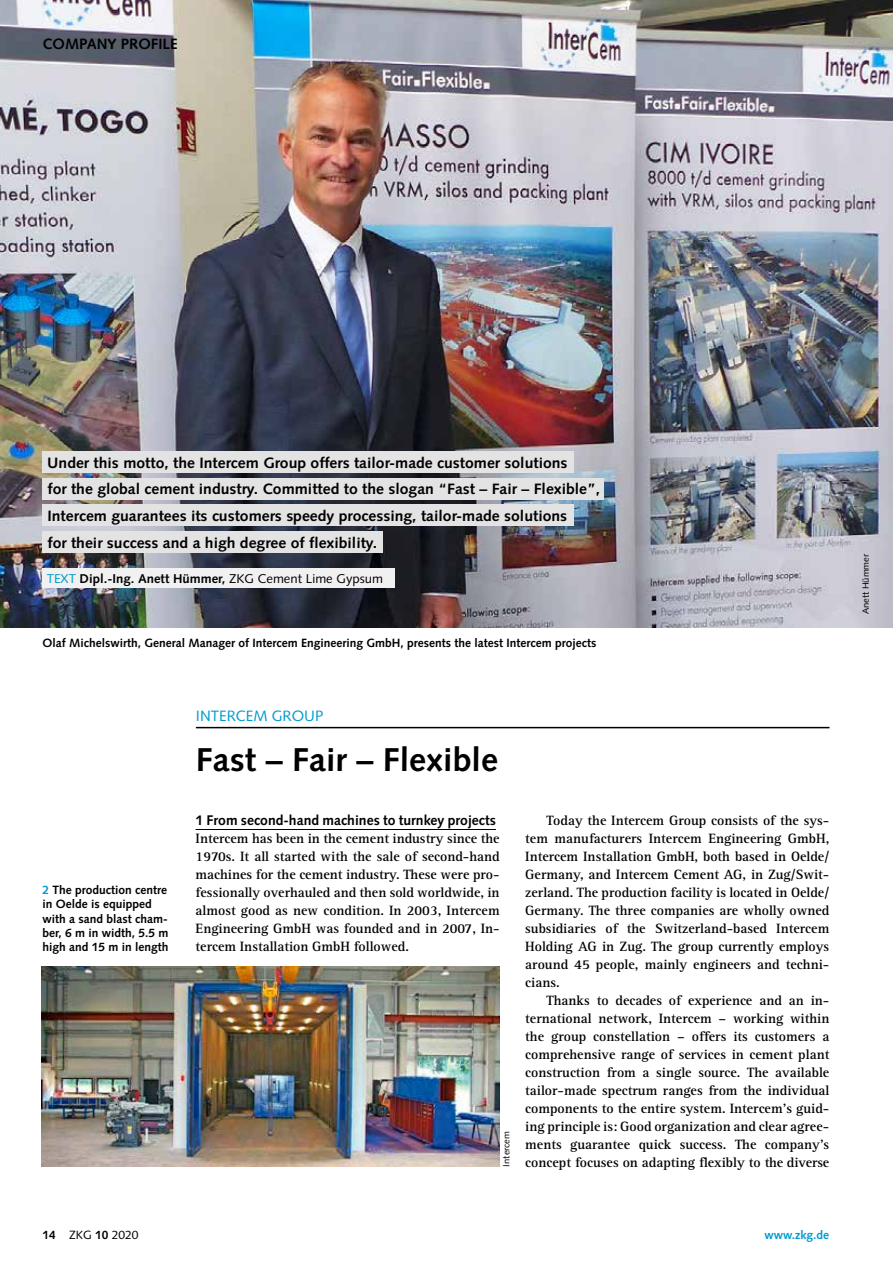
<style>
.page{position:relative;width:893px;height:1263px;background:#fff}
.page>*{position:absolute;margin:0;border:0;box-sizing:border-box;transform-origin:0 0}
.t1{font:700 33px "Syntax LT Std";color:#000}
.t2{font:700 15px/26.7px "Syntax LT Std";color:#000;scale:1.05 1}
.t3{font:700 15px "Syntax LT Std";color:#000}
.t4{font:15px "Syntax LT Std";color:#009bcf}
.t5{font:700 13.95px/18px "Rotis Serif Std";color:#000;text-align:justify}
.t6{font:700 13.95px "Syntax LT Std";color:#000}
.t7{font:700 12.75px "Syntax LT Std";color:#000}
.t8{font:700 12px/14.4px "Syntax LT Std";color:#000}
.t9{font:12px "Syntax LT Std";color:#000}
.t10{font:700 12px "Syntax LT Std";color:#009bcf}
.t11{font:9px "Syntax LT Std";color:#000;scale:1.05 1}
.s1{font-weight:400;color:#009bcf}
.s2{font-weight:400}
.s3{color:#009bcf}
.s4{font-weight:700}
</style>
<div class="page">
<img style="left:0;top:0;width:893px;height:627px">
<hr style="left:196px;top:829px;width:300px;height:1px;background:#000">
<hr style="left:196px;top:727px;width:633px;height:1px;background:#000">
<div style="left:43px;top:451px;width:531px;height:21px;background:#e3e3e3"></div>
<div style="left:43px;top:478px;width:561px;height:21px;background:#e3e3e3"></div>
<div style="left:43px;top:505px;width:531px;height:21px;background:#e3e3e3"></div>
<div style="left:43px;top:531px;width:340px;height:21px;background:#e3e3e3"></div>
<div style="left:43px;top:568px;width:352px;height:20px;background:#f1f1f1"></div>
<img style="left:41px;top:967px;width:459px;height:199px">
<p class="t3" style="left:43px;top:35px;width:136px">COMPANY PROFILE</p>
<p class="t2" style="left:47px;top:449px;width:528px">Under this motto, the Intercem Group offers tailor-made customer solutions<br>for the global cement industry. Committed to the slogan “Fast – Fair – Flexible”, Intercem guarantees its customers speedy processing, tailor-made solutions<br>for their success and a high degree of flexibility.</p>
<p class="t7" style="left:47px;top:571px;width:338px"><span class="s1">TEXT</span> Dipl.-Ing. Anett Hümmer, <span class="s2">ZKG Cement Lime Gypsum</span></p>
<p class="t8" style="left:43px;top:636px;width:555px">Olaf Michelswirth, General Manager of Intercem Engineering GmbH, presents the latest Intercem projects</p>
<p class="t8" style="left:43px;top:882px;width:128px"><span class="s3">2</span> The production centre in Oelde is equipped with a sand blast cham&shy;ber, 6 m in width, 5.5 m high and 15 m in length</p>
<p class="t4" style="left:196px;top:707px;width:129px">INTERCEM GROUP</p>
<h1 class="t1" style="left:196px;top:740px;width:304px">Fast – Fair – Flexible</h1>
<p class="t6" style="left:196px;top:812px;width:302px">1 From second-hand machines to turnkey projects</p>
<p class="t5" style="left:196px;top:829px;width:306px">Intercem has been in the cement industry since the 1970s. It all started with the sale of second-hand machines for the cement industry. These were pro&shy;fessionally overhauled and then sold worldwide, in almost good as new condition. In 2003, Intercem Engineering GmbH was founded and in 2007, In&shy;tercem Installation GmbH followed.</p>
<p class="t11" style="left:501px;top:1166px;width:35px;rotate:-90deg">Intercem</p>
<p class="t5" style="left:525px;top:811px;width:306px;text-indent:21px">Today the Intercem Group consists of the sys&shy;tem manufacturers Intercem Engineering GmbH, Intercem Installation GmbH, both based in Oelde/ Germany, and Intercem Cement AG, in Zug/Swit&shy;zerland. The production facility is located in Oelde/ Germany. The three companies are wholly owned subsidiaries of the Switzerland-based Intercem Holding AG in Zug. The group currently employs around 45 people, mainly engineers and techni&shy;cians.</p>
<p class="t5" style="left:525px;top:991px;width:306px;text-indent:21px">Thanks to decades of experience and an in&shy;ternational network, Intercem – working within the group constellation – offers its customers a comprehensive range of services in cement plant construction from a single source. The available tailor-made spectrum ranges from the individual components to the entire system. Intercem’s guid&shy;ing principle is: Good organization and clear agree&shy;ments guarantee quick success. The company’s concept focuses on adapting flexibly to the diverse</p>
<p class="t9" style="left:43px;top:1227px;width:98px"><span class="s4">14</span> ZKG <span class="s4">10</span> 2020</p>
<p class="t10" style="left:764px;top:1228px;width:66px">www.zkg.de</p>
<p class="t11" style="left:860px;top:614px;width:59px;rotate:-90deg">Anett Hümmer</p>
</div>
